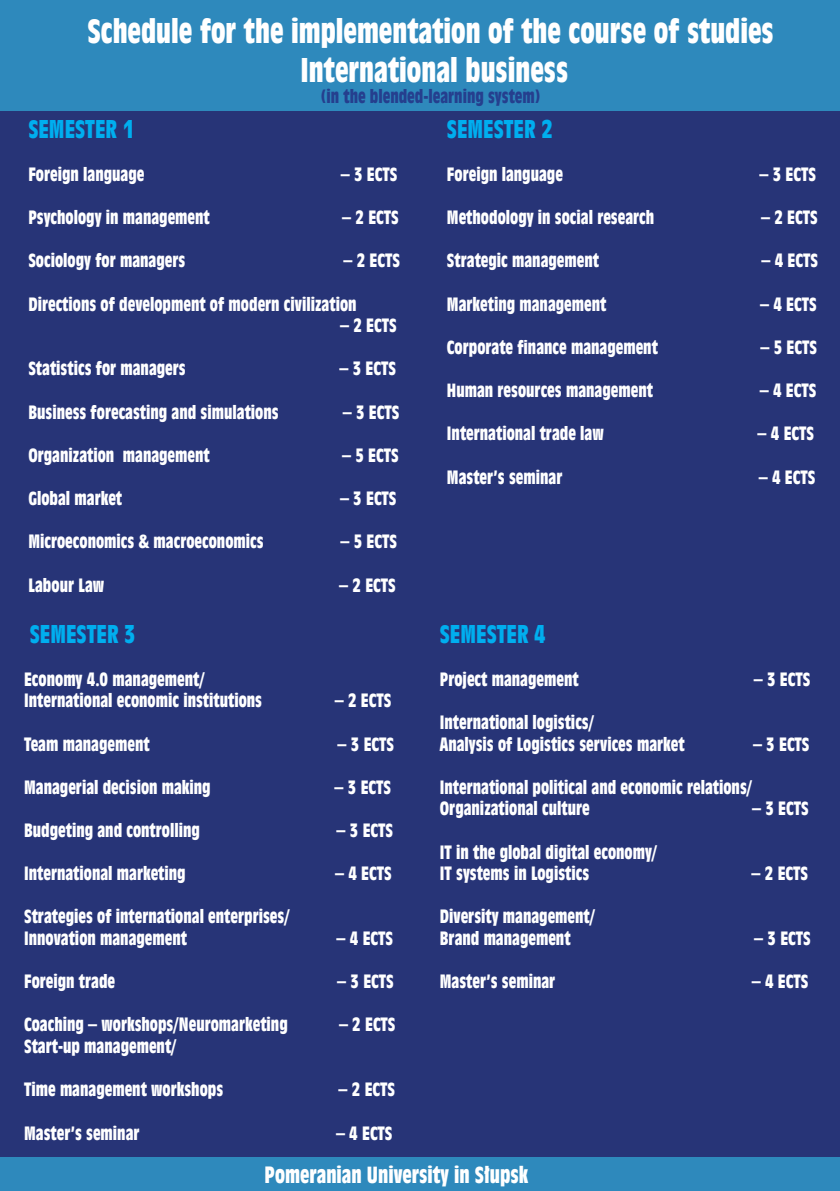
<style>
.page{position:relative;width:840px;height:1191px;background:#fff}
.page>*{position:absolute;margin:0;border:0;box-sizing:border-box;transform-origin:0 0}
.t1{font:32px/38.4px "Incised 901 Bd Cn EU";color:#fff;text-align:center}
.t2{font:24px "Incised 901 Bd Cn EU";color:#00aeef}
.t3{font:22px "Incised 901 Bd Cn EU";color:#fff}
.t4{font:18px/21.6px "Incised 901 Bd Cn EU";color:#fff}
.t5{font:18px "Incised 901 Bd Cn EU";color:#253f8e}
</style>
<div class="page">
<div style="left:0;top:0;width:839px;height:1191px;background:#273477"></div>
<div style="left:0;top:1157px;width:839px;height:34px;background:#2e89bc"></div>
<div style="left:0;top:0;width:839px;height:111px;background:#2e89bc"></div>
<h1 class="t1" style="left:87px;top:12px;width:687px">Schedule for the implementation of the course of studies<br>International business</h1>
<p class="t5" style="left:320px;top:86px;width:221px">(in the blended-learning system)</p>
<h2 class="t2" style="left:28px;top:115px;width:107px">SEMESTER 1</h2>
<p class="t4" style="left:28px;top:164px;width:117px">Foreign language</p>
<p class="t4" style="left:340px;top:164px;width:58px">– 3 ECTS</p>
<p class="t4" style="left:28px;top:207px;width:183px">Psychology in management</p>
<p class="t4" style="left:342px;top:207px;width:58px">– 2 ECTS</p>
<p class="t4" style="left:28px;top:250px;width:158px">Sociology for managers</p>
<p class="t4" style="left:343px;top:250px;width:58px">– 2 ECTS</p>
<p class="t4" style="left:28px;top:293px;width:329px">Directions of development of modern civilization</p>
<p class="t4" style="left:340px;top:315px;width:58px">– 2 ECTS</p>
<p class="t4" style="left:28px;top:358px;width:159px">Statistics for managers</p>
<p class="t4" style="left:339px;top:358px;width:58px">– 3 ECTS</p>
<p class="t4" style="left:28px;top:401px;width:252px">Business forecasting and simulations</p>
<p class="t4" style="left:342px;top:401px;width:58px">– 3 ECTS</p>
<p class="t4" style="left:28px;top:444px;width:183px">Organization management</p>
<p class="t4" style="left:342px;top:444px;width:58px">– 5 ECTS</p>
<p class="t4" style="left:28px;top:488px;width:95px">Global market</p>
<p class="t4" style="left:340px;top:488px;width:58px">– 3 ECTS</p>
<p class="t4" style="left:28px;top:531px;width:236px">Microeconomics &amp; macroeconomics</p>
<p class="t4" style="left:340px;top:531px;width:58px">– 5 ECTS</p>
<p class="t4" style="left:28px;top:574px;width:77px">Labour Law</p>
<p class="t4" style="left:339px;top:574px;width:58px">– 2 ECTS</p>
<h2 class="t2" style="left:30px;top:619px;width:107px">SEMESTER 3</h2>
<p class="t4" style="left:24px;top:668px;width:239px">Economy 4.0 management/<br>International economic institutions</p>
<p class="t4" style="left:334px;top:690px;width:58px">– 2 ECTS</p>
<p class="t4" style="left:24px;top:733px;width:127px">Team management</p>
<p class="t4" style="left:337px;top:733px;width:58px">– 3 ECTS</p>
<p class="t4" style="left:24px;top:776px;width:188px">Managerial decision making</p>
<p class="t4" style="left:334px;top:776px;width:58px">– 3 ECTS</p>
<p class="t4" style="left:24px;top:819px;width:177px">Budgeting and controlling</p>
<p class="t4" style="left:336px;top:819px;width:58px">– 3 ECTS</p>
<p class="t4" style="left:24px;top:863px;width:163px">International marketing</p>
<p class="t4" style="left:335px;top:863px;width:58px">– 4 ECTS</p>
<p class="t4" style="left:24px;top:906px;width:267px">Strategies of international enterprises/<br>Innovation management</p>
<p class="t4" style="left:336px;top:927px;width:58px">– 4 ECTS</p>
<p class="t4" style="left:24px;top:971px;width:92px">Foreign trade</p>
<p class="t4" style="left:337px;top:971px;width:58px">– 3 ECTS</p>
<p class="t4" style="left:24px;top:1014px;width:265px">Coaching – workshops/Neuromarketing</p>
<p class="t4" style="left:339px;top:1014px;width:58px">– 2 ECTS</p>
<p class="t4" style="left:24px;top:1035px;width:154px">Start-up management/</p>
<p class="t4" style="left:24px;top:1079px;width:200px">Time management workshops</p>
<p class="t4" style="left:338px;top:1079px;width:58px">– 2 ECTS</p>
<p class="t4" style="left:24px;top:1122px;width:117px">Master’s seminar</p>
<p class="t4" style="left:336px;top:1122px;width:58px">– 4 ECTS</p>
<h2 class="t2" style="left:446px;top:115px;width:107px">SEMESTER 2</h2>
<p class="t4" style="left:446px;top:164px;width:117px">Foreign language</p>
<p class="t4" style="left:759px;top:164px;width:58px">– 3 ECTS</p>
<p class="t4" style="left:446px;top:207px;width:209px">Methodology in social research</p>
<p class="t4" style="left:760px;top:207px;width:58px">– 2 ECTS</p>
<p class="t4" style="left:446px;top:250px;width:153px">Strategic management</p>
<p class="t4" style="left:761px;top:250px;width:58px">– 4 ECTS</p>
<p class="t4" style="left:446px;top:293px;width:161px">Marketing management</p>
<p class="t4" style="left:759px;top:293px;width:58px">– 4 ECTS</p>
<p class="t4" style="left:446px;top:336px;width:212px">Corporate finance management</p>
<p class="t4" style="left:760px;top:336px;width:58px">– 5 ECTS</p>
<p class="t4" style="left:446px;top:380px;width:207px">Human resources management</p>
<p class="t4" style="left:759px;top:380px;width:58px">– 4 ECTS</p>
<p class="t4" style="left:446px;top:423px;width:158px">International trade law</p>
<p class="t4" style="left:757px;top:423px;width:58px">– 4 ECTS</p>
<p class="t4" style="left:446px;top:466px;width:117px">Master’s seminar</p>
<p class="t4" style="left:758px;top:466px;width:58px">– 4 ECTS</p>
<h2 class="t2" style="left:439px;top:619px;width:107px">SEMESTER 4</h2>
<p class="t4" style="left:439px;top:668px;width:140px">Project management</p>
<p class="t4" style="left:753px;top:668px;width:58px">– 3 ECTS</p>
<p class="t4" style="left:439px;top:711px;width:246px">International logistics/<br>Analysis of Logistics services market</p>
<p class="t4" style="left:752px;top:733px;width:58px">– 3 ECTS</p>
<p class="t4" style="left:439px;top:776px;width:314px">International political and economic relations/<br>Organizational culture</p>
<p class="t4" style="left:751px;top:798px;width:58px">– 3 ECTS</p>
<p class="t4" style="left:439px;top:841px;width:219px">IT in the global digital economy/<br>IT systems in Logistics</p>
<p class="t4" style="left:439px;top:906px;width:157px">Diversity management/<br>Brand management</p>
<p class="t4" style="left:751px;top:863px;width:58px">– 2 ECTS</p>
<p class="t4" style="left:753px;top:927px;width:58px">– 3 ECTS</p>
<p class="t4" style="left:439px;top:971px;width:117px">Master’s seminar</p>
<p class="t4" style="left:751px;top:971px;width:58px">– 4 ECTS</p>
<p class="t3" style="left:264px;top:1162px;width:265px">Pomeranian University in Słupsk</p>
</div>
